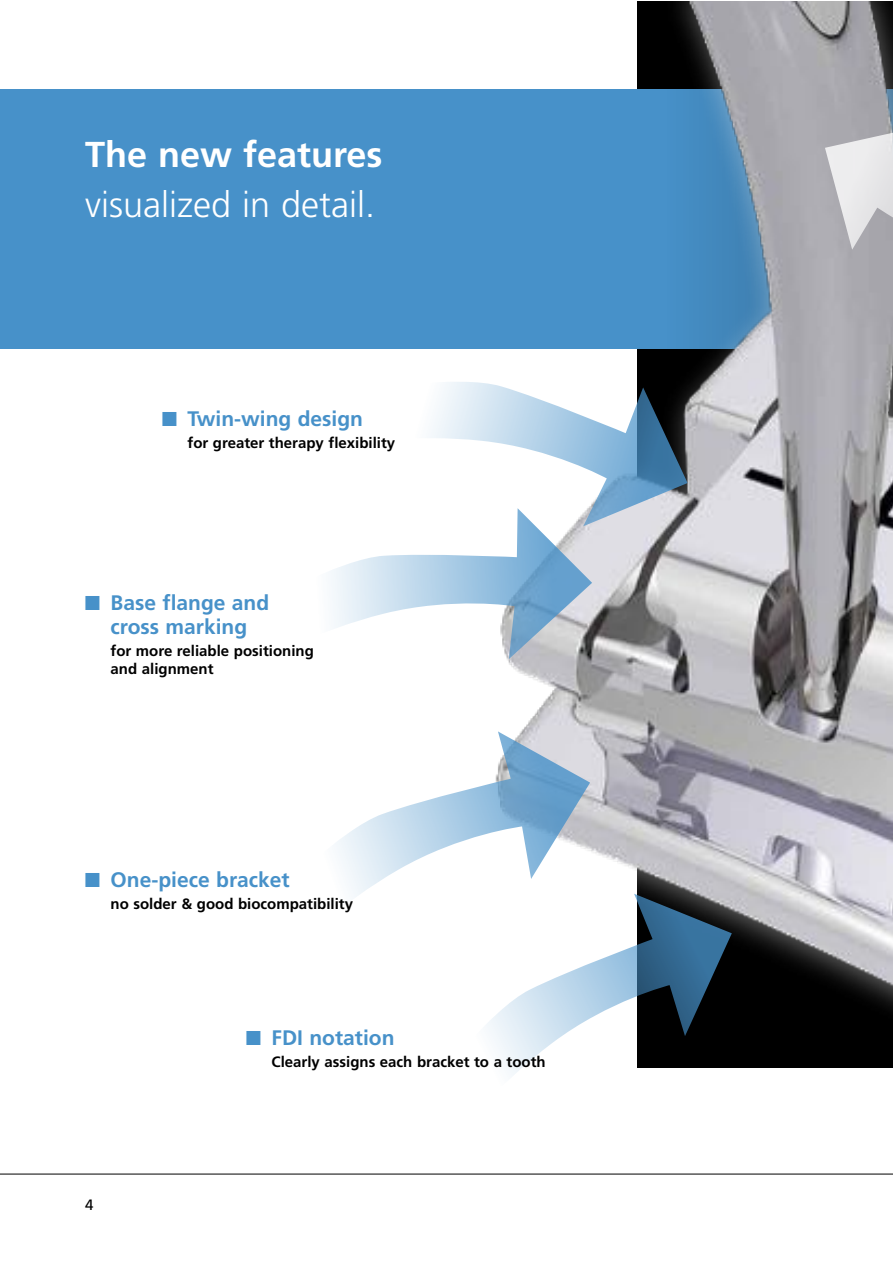
<style>
.page{position:relative;width:893px;height:1263px;background:#fff}
.page>*{position:absolute;margin:0;border:0;box-sizing:border-box;transform-origin:0 0}
.t1{font:300 36px "Frutiger LT Std";color:#fff}
.t2{font:700 36px "Frutiger LT Std";color:#fff}
.t3{font:700 21px/24px "Frutiger LT Std";color:#4791c9;text-align:center}
.t4{font:700 15px/18px "Frutiger LT Std";color:#000}
.t5{font:15px "Frutiger LT Std";color:#000}
.s1{font-family:"Monotype Sorts";font-weight:400;font-size:19.5px}
</style>
<div class="page">
<hr style="left:0;top:1174px;width:892px;height:1px;background:#000">
<div style="left:0;top:89px;width:638px;height:260px;background:#4791c9"></div>
<img style="left:507px;top:1px;width:385px;height:1067px">
<svg style="left:825px;top:123px;width:67px;height:173px;background:#c4c3c7"></svg>
<svg style="left:330px;top:526px;width:262px;height:133px"></svg>
<svg style="left:430px;top:374px;width:258px;height:152px"></svg>
<svg style="left:486px;top:894px;width:246px;height:182px"></svg>
<svg style="left:335px;top:731px;width:255px;height:214px"></svg>
<h1 class="t2" style="left:85px;top:134px;width:299px">The new features</h1>
<h1 class="t1" style="left:85px;top:184px;width:292px">visualized in detail.</h1>
<h2 class="t3" style="left:162px;top:407px;width:203px"><span class="s1">N</span> Twin-wing design</h2>
<p class="t4" style="left:188px;top:434px;width:209px">for greater therapy flexibility</p>
<h2 class="t3" style="left:85px;top:591px;width:186px"><span class="s1">N</span> Base flange and cross marking</h2>
<p class="t4" style="left:111px;top:642px;width:205px">for more reliable positioning and alignment</p>
<h2 class="t3" style="left:85px;top:868px;width:206px"><span class="s1">N</span> One-piece bracket</h2>
<p class="t4" style="left:111px;top:895px;width:244px">no solder &amp; good biocompatibility</p>
<p class="t5" style="left:85px;top:1196px;width:10px">4</p>
<h2 class="t3" style="left:246px;top:1026px;width:150px"><span class="s1">N</span> FDI notation</h2>
<p class="t4" style="left:272px;top:1053px;width:276px">Clearly assigns each bracket to a tooth</p>
</div>
